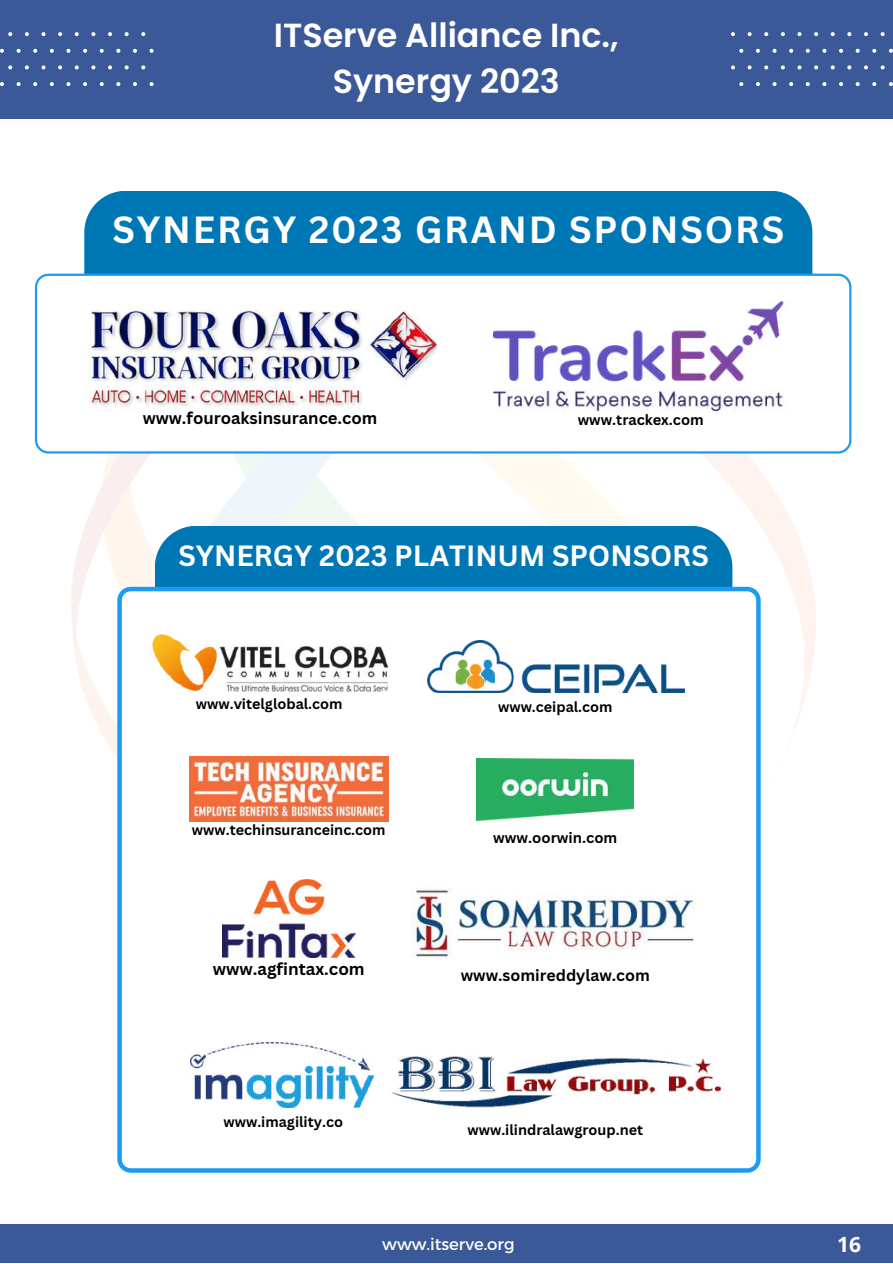
<style>
.page{position:relative;width:893px;height:1264px;background:#fff}
.page>*{position:absolute;margin:0;border:0;box-sizing:border-box;transform-origin:0 0}
.t1{font:700 36.75px "Canva Sans";letter-spacing:.05em;color:#fff}
.t2{font:600 33.3px/46px "Poppins";color:#fff;text-align:center}
.t3{font:700 28.5px "Canva Sans";color:#fff}
.t4{font:700 21px "Open Sans";color:#fff}
.t5{font:700 16.95px "Canva Sans";color:#000}
.t6{font:700 16.65px "Canva Sans";color:#000}
.t7{font:16.5px "Montserrat";color:#fff}
.t8{font:700 15.9px "Canva Sans";color:#000}
.t9{font:700 14.7px "Canva Sans";color:#000}
.t10{font:700 14.55px "Canva Sans";color:#000}
.t11{font:700 14.4px "Canva Sans";color:#000}
</style>
<div class="page">
<img style="left:71px;top:227px;width:744px;height:746px">
<div style="left:84px;top:191px;width:728px;height:83px;background:#0077b5"></div>
<div style="left:0;top:1224px;width:892px;height:37px;background:#3b5998"></div>
<svg style="left:35px;top:274px;width:816px;height:179px"></svg>
<img style="left:84px;top:305px;width:352px;height:103px">
<img style="left:493px;top:299px;width:294px;height:114px">
<div style="left:155px;top:526px;width:577px;height:61px;background:#0077b5"></div>
<svg style="left:117px;top:587px;width:643px;height:585px"></svg>
<img style="left:151px;top:633px;width:236px;height:62px">
<img style="left:427px;top:640px;width:257px;height:52px">
<img style="left:190px;top:756px;width:198px;height:65px">
<img style="left:222px;top:879px;width:133px;height:78px">
<img style="left:190px;top:1042px;width:183px;height:65px">
<img style="left:476px;top:758px;width:157px;height:62px">
<img style="left:411px;top:887px;width:288px;height:73px">
<img style="left:389px;top:1055px;width:333px;height:53px">
<div style="left:0;top:0;width:892px;height:118px;background:#3b5998"></div>
<svg style="left:8px;top:32px;width:4px;height:4px"></svg>
<svg style="left:25px;top:32px;width:4px;height:4px"></svg>
<svg style="left:41px;top:32px;width:4px;height:4px"></svg>
<svg style="left:58px;top:32px;width:4px;height:4px"></svg>
<svg style="left:75px;top:32px;width:4px;height:4px"></svg>
<svg style="left:91px;top:32px;width:4px;height:4px"></svg>
<svg style="left:108px;top:32px;width:4px;height:4px"></svg>
<svg style="left:125px;top:32px;width:4px;height:4px"></svg>
<svg style="left:141px;top:32px;width:4px;height:4px"></svg>
<svg style="left:0;top:49px;width:4px;height:4px"></svg>
<svg style="left:17px;top:49px;width:4px;height:4px"></svg>
<svg style="left:33px;top:49px;width:4px;height:4px"></svg>
<svg style="left:50px;top:49px;width:4px;height:4px"></svg>
<svg style="left:66px;top:49px;width:4px;height:4px"></svg>
<svg style="left:83px;top:49px;width:4px;height:4px"></svg>
<svg style="left:100px;top:49px;width:4px;height:4px"></svg>
<svg style="left:116px;top:49px;width:4px;height:4px"></svg>
<svg style="left:133px;top:49px;width:4px;height:4px"></svg>
<svg style="left:150px;top:49px;width:4px;height:4px"></svg>
<svg style="left:8px;top:65px;width:4px;height:4px"></svg>
<svg style="left:25px;top:65px;width:4px;height:4px"></svg>
<svg style="left:41px;top:65px;width:4px;height:4px"></svg>
<svg style="left:58px;top:65px;width:4px;height:4px"></svg>
<svg style="left:75px;top:65px;width:4px;height:4px"></svg>
<svg style="left:91px;top:65px;width:4px;height:4px"></svg>
<svg style="left:108px;top:65px;width:4px;height:4px"></svg>
<svg style="left:125px;top:65px;width:4px;height:4px"></svg>
<svg style="left:141px;top:65px;width:4px;height:4px"></svg>
<svg style="left:0;top:82px;width:4px;height:4px"></svg>
<svg style="left:17px;top:82px;width:4px;height:4px"></svg>
<svg style="left:33px;top:82px;width:4px;height:4px"></svg>
<svg style="left:50px;top:82px;width:4px;height:4px"></svg>
<svg style="left:66px;top:82px;width:4px;height:4px"></svg>
<svg style="left:83px;top:82px;width:4px;height:4px"></svg>
<svg style="left:100px;top:82px;width:4px;height:4px"></svg>
<svg style="left:116px;top:82px;width:4px;height:4px"></svg>
<svg style="left:133px;top:82px;width:4px;height:4px"></svg>
<svg style="left:150px;top:82px;width:4px;height:4px"></svg>
<svg style="left:731px;top:32px;width:4px;height:4px"></svg>
<svg style="left:747px;top:32px;width:4px;height:4px"></svg>
<svg style="left:764px;top:32px;width:4px;height:4px"></svg>
<svg style="left:780px;top:32px;width:4px;height:4px"></svg>
<svg style="left:797px;top:32px;width:4px;height:4px"></svg>
<svg style="left:814px;top:32px;width:4px;height:4px"></svg>
<svg style="left:830px;top:32px;width:4px;height:4px"></svg>
<svg style="left:847px;top:32px;width:4px;height:4px"></svg>
<svg style="left:864px;top:32px;width:3px;height:4px"></svg>
<svg style="left:880px;top:32px;width:4px;height:4px"></svg>
<svg style="left:739px;top:49px;width:4px;height:4px"></svg>
<svg style="left:756px;top:49px;width:3px;height:4px"></svg>
<svg style="left:772px;top:49px;width:4px;height:4px"></svg>
<svg style="left:789px;top:49px;width:4px;height:4px"></svg>
<svg style="left:805px;top:49px;width:4px;height:4px"></svg>
<svg style="left:822px;top:49px;width:4px;height:4px"></svg>
<svg style="left:839px;top:49px;width:4px;height:4px"></svg>
<svg style="left:855px;top:49px;width:4px;height:4px"></svg>
<svg style="left:872px;top:49px;width:4px;height:4px"></svg>
<svg style="left:889px;top:49px;width:3px;height:4px"></svg>
<svg style="left:731px;top:65px;width:4px;height:4px"></svg>
<svg style="left:747px;top:65px;width:4px;height:4px"></svg>
<svg style="left:764px;top:65px;width:4px;height:4px"></svg>
<svg style="left:780px;top:65px;width:4px;height:4px"></svg>
<svg style="left:797px;top:65px;width:4px;height:4px"></svg>
<svg style="left:814px;top:65px;width:4px;height:4px"></svg>
<svg style="left:830px;top:65px;width:4px;height:4px"></svg>
<svg style="left:847px;top:65px;width:4px;height:4px"></svg>
<svg style="left:880px;top:65px;width:4px;height:4px"></svg>
<svg style="left:739px;top:82px;width:4px;height:4px"></svg>
<svg style="left:756px;top:82px;width:3px;height:4px"></svg>
<svg style="left:772px;top:82px;width:4px;height:4px"></svg>
<svg style="left:789px;top:82px;width:4px;height:4px"></svg>
<svg style="left:805px;top:82px;width:4px;height:4px"></svg>
<svg style="left:822px;top:82px;width:4px;height:4px"></svg>
<svg style="left:839px;top:82px;width:4px;height:4px"></svg>
<svg style="left:855px;top:82px;width:4px;height:4px"></svg>
<svg style="left:872px;top:82px;width:4px;height:4px"></svg>
<svg style="left:889px;top:82px;width:3px;height:4px"></svg>
<h2 class="t2" style="left:274px;top:12px;width:346px">ITServe Alliance Inc.,<br>Synergy 2023</h2>
<h1 class="t1" style="left:112px;top:203px;width:673px">SYNERGY 2023 GRAND SPONSORS</h1>
<p class="t6" style="left:143px;top:406px;width:236px">www.fouroaksinsurance.com</p>
<p class="t10" style="left:577px;top:409px;width:127px">www.trackex.com</p>
<h3 class="t3" style="left:178px;top:535px;width:532px">SYNERGY 2023 PLATINUM SPONSORS</h3>
<p class="t11" style="left:196px;top:694px;width:148px">www.vitelglobal.com</p>
<p class="t11" style="left:498px;top:697px;width:116px">www.ceipal.com</p>
<p class="t11" style="left:192px;top:819px;width:195px">www.techinsuranceinc.com</p>
<p class="t5" style="left:213px;top:957px;width:153px">www.agfintax.com</p>
<p class="t11" style="left:223px;top:1111px;width:121px">www.imagility.co</p>
<p class="t9" style="left:493px;top:827px;width:126px">www.oorwin.com</p>
<p class="t8" style="left:461px;top:963px;width:190px">www.somireddylaw.com</p>
<p class="t11" style="left:467px;top:1119px;width:177px">www.ilindralawgroup.net</p>
<p class="t7" style="left:382px;top:1233px;width:134px">www.itserve.org</p>
<h3 class="t4" style="left:837px;top:1229px;width:25px">16</h3>
</div>
